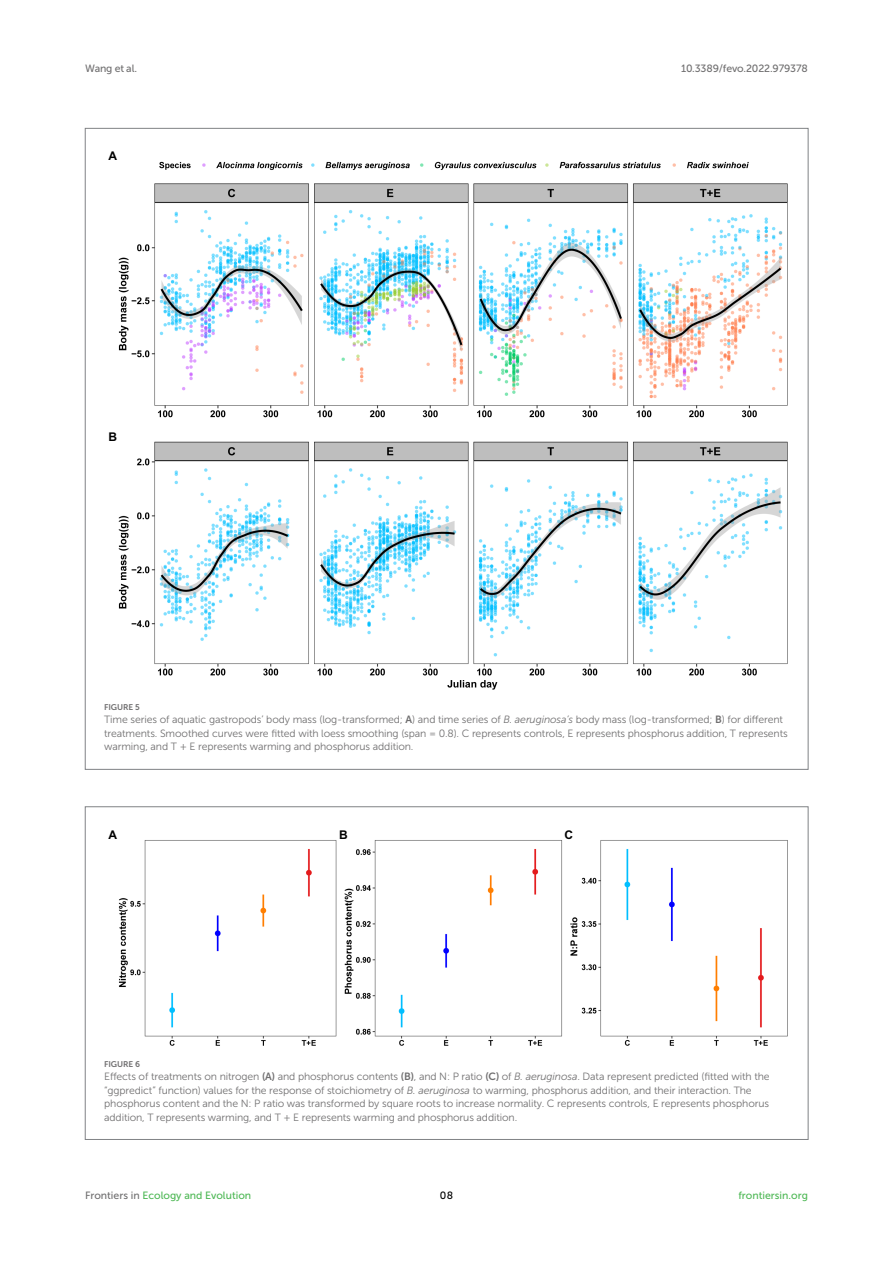
<style>
.page{position:relative;width:893px;height:1263px;background:#fff}
.page>*{position:absolute;margin:0;border:0;box-sizing:border-box;transform-origin:0 0}
.t1{font:700 12px "Arial";color:#000}
.FIG_LEG{font:10.5px/13.5px "Museo Sans 300";letter-spacing:-.01em;color:#706f70}
.t2{font:10.5px "Museo Sans 500";color:#4eb855}
.t3{font:10.5px "Museo Sans 500";letter-spacing:-.015em;color:#706f70}
.t4{font:10.5px "Museo Sans 500";color:#000}
.FIG_HD{font:8.25px "Museo Sans 700";letter-spacing:-.01em;color:#706f70}
.s1{font-family:"Museo Sans 700"}
.s2{font-style:italic}
.s3{color:#706f70}
</style>
<div class="page">
<img style="left:118px;top:840px;width:670px;height:206px">
<img style="left:118px;top:161px;width:670px;height:529px">
<p class="t3" style="left:85px;top:63px;width:53px">Wang et al.</p>
<p class="t3" style="left:681px;top:63px;width:128px">10.3389/fevo.2022.979378</p>
<p class="t1" style="left:109px;top:148px;width:10px">A</p>
<p class="t1" style="left:109px;top:429px;width:10px">B</p>
<p class="FIG_HD" style="left:104px;top:702px;width:37px">FIGURE 5</p>
<p class="FIG_LEG" style="left:104px;top:713px;width:685px">Time series of aquatic gastropods’ body mass (log-transformed; <span class="s1">A</span>) and time series of <span class="s2">B. aeruginosa’s</span> body mass (log-transformed; <span class="s1">B</span>) for different treatments. Smoothed curves were fitted with loess smoothing (span = 0.8). C represents controls, E represents phosphorus addition, T represents warming, and T + E represents warming and phosphorus addition.</p>
<p class="t1" style="left:109px;top:826px;width:10px">A</p>
<p class="t1" style="left:339px;top:826px;width:10px">B</p>
<p class="t1" style="left:565px;top:826px;width:10px">C</p>
<p class="FIG_HD" style="left:104px;top:1059px;width:37px">FIGURE 6</p>
<p class="FIG_LEG" style="left:104px;top:1070px;width:667px">Effects of treatments on nitrogen <span class="s1">(A)</span> and phosphorus contents <span class="s1">(B)</span>, and N: P ratio <span class="s1">(C)</span> of <span class="s2">B. aeruginosa</span>. Data represent predicted (fitted with the “ggpredict” function) values for the response of stoichiometry of <span class="s2">B. aeruginosa</span> to warming, phosphorus addition, and their interaction. The phosphorus content and the N: P ratio was transformed by square roots to increase normality. C represents controls, E represents phosphorus addition, T represents warming, and T + E represents warming and phosphorus addition.</p>
<p class="t2" style="left:85px;top:1190px;width:168px"><span class="s3">Frontiers in</span> Ecology and Evolution</p>
<p class="t4" style="left:440px;top:1190px;width:15px">08</p>
<p class="t2" style="left:738px;top:1190px;width:71px">frontiersin.org</p>
</div>
